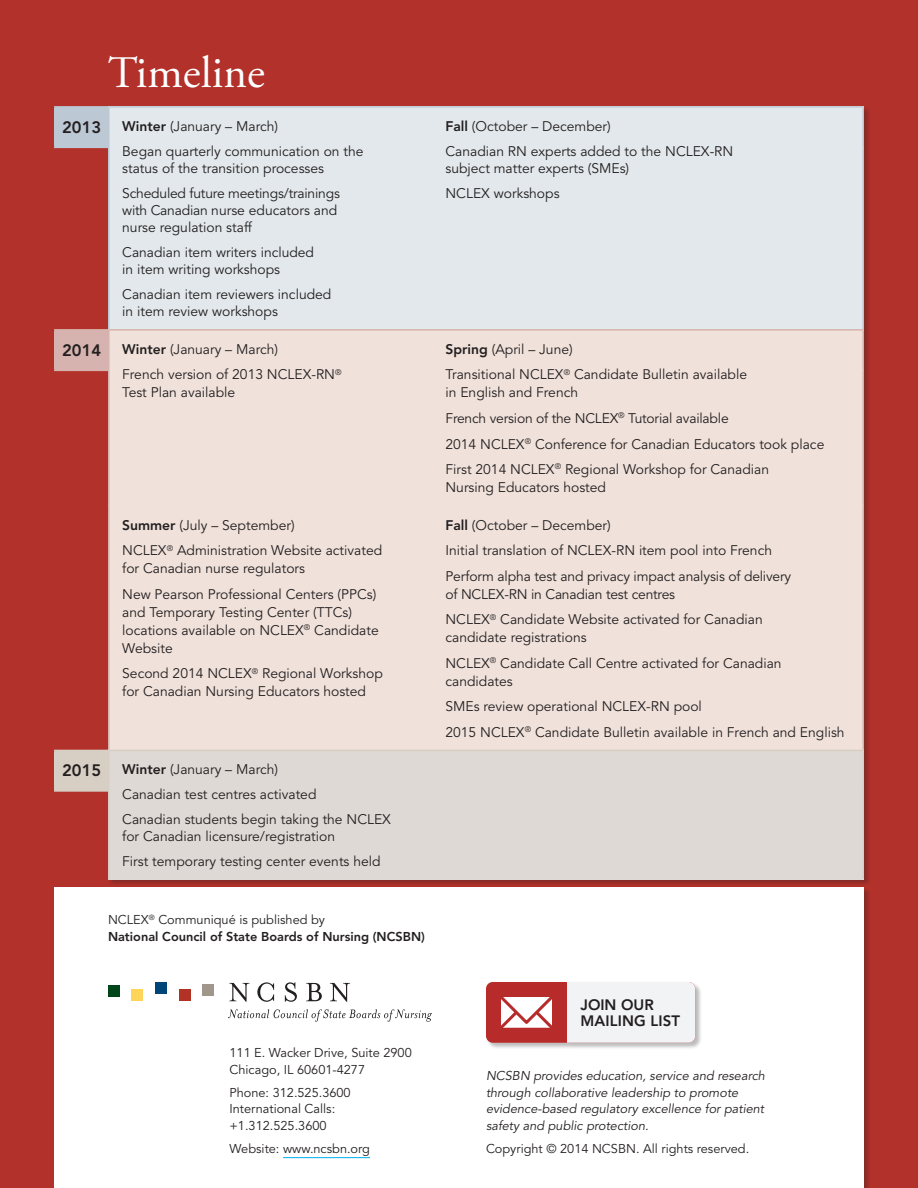
<style>
.page{position:relative;width:918px;height:1188px;background:#b2312a}
.page>*{position:absolute;margin:0;border:0;box-sizing:border-box;transform-origin:0 0}
.Article_Title{font:45px "Adobe Garamond Pro";color:#fff}
.Subhead{font:800 16.5px "Avenir LT Std";color:#231f20}
.Body_Copy{font:800 15px/16.5px "Avenir LT Std";letter-spacing:.01em;color:#231f20}
.Body_Copy-2{font:13.8px/18px "Avenir LT Std";color:#231f20}
.Body_Copy-3{font:12.75px/16.5px "Avenir LT Std";color:#231f20}
.Body_Copy-4{font:italic 12.75px/16.5px "Avenir LT Std";color:#231f20}
.Body_Copy-5{font:800 12.75px/16.5px "Avenir LT Std";color:#231f20}
.s1{font-weight:800}
.s2{font-weight:400}
</style>
<div class="page">
<div style="left:55px;top:107px;width:54px;height:40px;background:#bcc8d4"></div>
<div style="left:110px;top:108px;width:752px;height:221px;background:#e2e8eb"></div>
<div style="left:55px;top:330px;width:54px;height:40px;background:#d6b3ae"></div>
<div style="left:110px;top:331px;width:752px;height:419px;background:#f0e2db"></div>
<div style="left:55px;top:750px;width:54px;height:41px;background:#d7cfc4"></div>
<div style="left:109px;top:750px;width:754px;height:130px;background:#ded9d4"></div>
<hr style="left:109px;top:106px;width:323px;height:2px;background:#bcc8d4">
<hr style="left:432px;top:106px;width:432px;height:2px;background:#bcc8d4">
<hr style="left:862px;top:108px;width:2px;height:39px;background:#bcc8d4">
<hr style="left:108px;top:148px;width:2px;height:181px;background:#bcc8d4">
<hr style="left:862px;top:147px;width:2px;height:182px;background:#bcc8d4">
<hr style="left:54px;top:106px;width:55px;height:2px;background:#bcc8d4">
<hr style="left:54px;top:108px;width:2px;height:39px;background:#bcc8d4">
<hr style="left:108px;top:108px;width:2px;height:39px;background:#bcc8d4">
<hr style="left:54px;top:147px;width:56px;height:1px;background:#bcc8d4">
<hr style="left:54px;top:329px;width:55px;height:2px;background:#d6b3ae">
<hr style="left:54px;top:331px;width:2px;height:39px;background:#d6b3ae">
<hr style="left:54px;top:370px;width:56px;height:1px;background:#d6b3ae">
<hr style="left:109px;top:329px;width:323px;height:2px;background:#d6b3ae">
<hr style="left:108px;top:331px;width:2px;height:39px;background:#d6b3ae">
<hr style="left:432px;top:329px;width:432px;height:2px;background:#d6b3ae">
<hr style="left:862px;top:331px;width:2px;height:39px;background:#d6b3ae">
<hr style="left:108px;top:371px;width:2px;height:135px;background:#d6b3ae">
<hr style="left:862px;top:370px;width:2px;height:136px;background:#d6b3ae">
<hr style="left:108px;top:506px;width:2px;height:244px;background:#d6b3ae">
<hr style="left:862px;top:506px;width:2px;height:244px;background:#d6b3ae">
<hr style="left:109px;top:750px;width:323px;height:1px;background:#d7cfc4">
<hr style="left:108px;top:751px;width:2px;height:39px;background:#d7cfc4">
<hr style="left:432px;top:750px;width:432px;height:1px;background:#d7cfc4">
<hr style="left:862px;top:751px;width:2px;height:40px;background:#d7cfc4">
<hr style="left:108px;top:792px;width:2px;height:88px;background:#d7cfc4">
<hr style="left:862px;top:791px;width:2px;height:89px;background:#d7cfc4">
<hr style="left:54px;top:750px;width:55px;height:1px;background:#d7cfc4">
<hr style="left:54px;top:751px;width:2px;height:39px;background:#d7cfc4">
<hr style="left:54px;top:790px;width:56px;height:2px;background:#d7cfc4">
<div style="left:54px;top:888px;width:810px;height:300px;background:#fff"></div>
<hr style="left:283px;top:1157px;width:87px;height:1px;background:#00aeef">
<svg style="left:229px;top:983px;width:20px;height:19px"></svg>
<svg style="left:257px;top:982px;width:17px;height:20px"></svg>
<svg style="left:285px;top:982px;width:12px;height:20px"></svg>
<svg style="left:306px;top:983px;width:16px;height:18px"></svg>
<svg style="left:330px;top:983px;width:20px;height:19px"></svg>
<svg style="left:228px;top:1009px;width:204px;height:13px"></svg>
<div style="left:202px;top:985px;width:12px;height:11px;background:#a1968b"></div>
<div style="left:179px;top:989px;width:11px;height:12px;background:#b23326"></div>
<div style="left:155px;top:982px;width:12px;height:12px;background:#004577"></div>
<div style="left:132px;top:989px;width:11px;height:11px;background:#fed559"></div>
<div style="left:108px;top:985px;width:12px;height:12px;background:#00461a"></div>
<div style="left:486px;top:982px;width:216px;height:68px;background:#231f20;opacity:.3"></div>
<div style="left:486px;top:982px;width:209px;height:61px;background:#b72b2a;border-radius:7px"></div>
<svg style="left:501px;top:997px;width:51px;height:31px"></svg>
<div style="left:567px;top:982px;width:128px;height:61px;background:#f2f3f4"></div>
<p class="Article_Title" style="left:108px;top:45px;width:158px">Timeline</p>
<p class="Subhead" style="left:62px;top:117px;width:41px">2013</p>
<p class="Body_Copy-2" style="left:122px;top:118px;width:157px"><span class="s1">Winter</span> (January – March)</p>
<p class="Body_Copy-2" style="left:122px;top:143px;width:243px;line-height:17.2px">Began quarterly communication on the status of the transition processes</p>
<p class="Body_Copy-2" style="left:122px;top:185px;width:219px;line-height:17.2px">Scheduled future meetings/trainings with Canadian nurse educators and nurse regulation staff</p>
<p class="Body_Copy-2" style="left:122px;top:244px;width:193px;line-height:17.2px">Canadian item writers included in item writing workshops</p>
<p class="Body_Copy-2" style="left:122px;top:286px;width:211px;line-height:17.2px">Canadian item reviewers included in item review workshops</p>
<p class="Subhead" style="left:62px;top:340px;width:41px">2014</p>
<p class="Body_Copy-2" style="left:122px;top:340px;width:157px"><span class="s1">Winter</span> (January – March)</p>
<p class="Body_Copy-2" style="left:122px;top:366px;width:221px">French version of 2013 NCLEX-RN<sup>®<br></sup>Test Plan available</p>
<p class="Body_Copy-2" style="left:122px;top:516px;width:174px"><span class="s1">Summer</span> (July – September)</p>
<p class="Body_Copy-2" style="left:122px;top:542px;width:262px">NCLEX<sup>®</sup> Administration Website activated for Canadian nurse regulators</p>
<p class="Body_Copy-2" style="left:122px;top:585px;width:258px">New Pearson Professional Centers (PPCs) and Temporary Testing Center (TTCs) locations available on NCLEX<sup>®</sup> Candidate<br>Website</p>
<p class="Body_Copy-2" style="left:122px;top:665px;width:262px">Second 2014 NCLEX<sup>®</sup> Regional Workshop for Canadian Nursing Educators hosted</p>
<p class="Subhead" style="left:62px;top:761px;width:41px">2015</p>
<p class="Body_Copy-2" style="left:122px;top:761px;width:157px"><span class="s1">Winter</span> (January – March)</p>
<p class="Body_Copy-2" style="left:122px;top:786px;width:196px">Canadian test centres activated</p>
<p class="Body_Copy-2" style="left:122px;top:811px;width:270px;line-height:17.2px">Canadian students begin taking the NCLEX for Canadian licensure/registration</p>
<p class="Body_Copy-2" style="left:122px;top:853px;width:260px">First temporary testing center events held</p>
<p class="Body_Copy-5" style="left:108px;top:912px;width:319px"><span class="s2">NCLEX</span><sup>®</sup> <span class="s2">Communiqué is published by<br></span>National Council of State Boards of Nursing (NCSBN)</p>
<p class="Body_Copy-2" style="left:446px;top:118px;width:167px"><span class="s1">Fall</span> (October – December)</p>
<p class="Body_Copy-2" style="left:446px;top:143px;width:289px;line-height:17.2px">Canadian RN experts added to the NCLEX-RN subject matter experts (SMEs)</p>
<p class="Body_Copy-2" style="left:446px;top:184px;width:116px">NCLEX workshops</p>
<p class="Body_Copy-2" style="left:446px;top:340px;width:129px"><span class="s1">Spring</span> (April – June)</p>
<p class="Body_Copy-2" style="left:446px;top:366px;width:303px">Transitional NCLEX<sup>®</sup> Candidate Bulletin available in English and French</p>
<p class="Body_Copy-2" style="left:446px;top:410px;width:285px">French version of the NCLEX<sup>®</sup> Tutorial available</p>
<p class="Body_Copy-2" style="left:446px;top:435px;width:380px">2014 NCLEX<sup>®</sup> Conference for Canadian Educators took place</p>
<p class="Body_Copy-2" style="left:446px;top:461px;width:325px">First 2014 NCLEX<sup>®</sup> Regional Workshop for Canadian<br>Nursing Educators hosted</p>
<p class="Body_Copy-2" style="left:446px;top:516px;width:167px"><span class="s1">Fall</span> (October – December)</p>
<p class="Body_Copy-2" style="left:446px;top:542px;width:328px">Initial translation of NCLEX-RN item pool into French</p>
<p class="Body_Copy-2" style="left:446px;top:567px;width:347px">Perform alpha test and privacy impact analysis of delivery of NCLEX-RN in Canadian test centres</p>
<p class="Body_Copy-2" style="left:446px;top:611px;width:319px">NCLEX<sup>®</sup> Candidate Website activated for Canadian candidate registrations</p>
<p class="Body_Copy-2" style="left:446px;top:654px;width:338px">NCLEX<sup>®</sup> Candidate Call Centre activated for Canadian candidates</p>
<p class="Body_Copy-2" style="left:446px;top:698px;width:258px">SMEs review operational NCLEX-RN pool</p>
<p class="Body_Copy-2" style="left:446px;top:724px;width:401px">2015 NCLEX<sup>®</sup> Candidate Bulletin available in French and English</p>
<p class="Body_Copy-3" style="left:230px;top:1045px;width:184px">111 E. Wacker Drive, Suite 2900<br>Chicago, IL 60601-4277</p>
<p class="Body_Copy-3" style="left:230px;top:1085px;width:123px">Phone: 312.525.3600<br>International Calls: +1.312.525.3600</p>
<p class="Body_Copy-3" style="left:230px;top:1141px;width:142px">Website: www.ncsbn.org</p>
<p class="Body_Copy" style="left:580px;top:997px;width:101px">JOIN OUR<br>MAILING LIST</p>
<p class="Body_Copy-4" style="left:486px;top:1068px;width:280px">NCSBN provides education, service and research through collaborative leadership to promote evidence-based regulatory excellence for patient safety and public protection.</p>
<p class="Body_Copy-3" style="left:486px;top:1141px;width:265px">Copyright © 2014 NCSBN. All rights reserved.</p>
</div>
